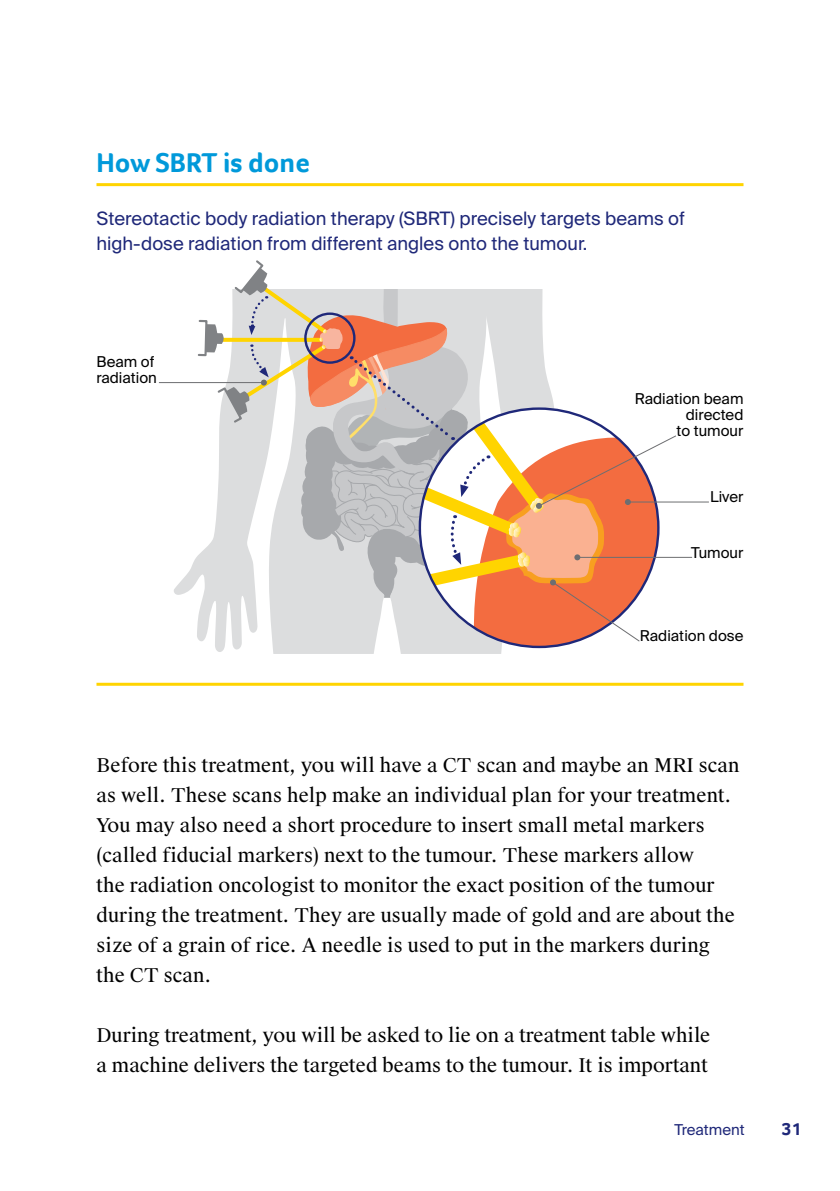
<style>
.page{position:relative;width:840px;height:1191px;background:#fff}
.page>*{position:absolute;margin:0;border:0;box-sizing:border-box;transform-origin:0 0}
.t1{font:700 28px "Foco CC";color:#0099da}
.t2{font:19px/30px "Suisse Works";letter-spacing:.005em;color:#000}
.t3{font:18.4px/25px "Suisse Intl";color:#1f2879}
.t4{font:700 18px "Foco CC";color:#1f2879}
.t5{font:15px/16px "Suisse Intl";color:#000;text-align:right}
.t6{font:15px "Suisse Intl";color:#1f2879}
</style>
<div class="page">
<svg style="left:173px;top:383px;width:382px;height:271px"></svg>
<hr style="left:96px;top:683px;width:647px;height:3px;background:#ffd400">
<hr style="left:96px;top:183px;width:647px;height:3px;background:#ffd400">
<hr style="left:627px;top:501px;width:81px;height:1px;background:#6d6e71">
<hr style="left:577px;top:557px;width:114px;height:1px;background:#6d6e71">
<hr style="left:159px;top:382px;width:105px;height:1px;background:#6d6e71">
<svg style="left:196px;top:260px;width:481px;height:387px"></svg>
<div style="left:304px;top:312px;width:51px;height:52px;border:2px solid #1f2879;border-radius:50%"></div>
<h1 class="t1" style="left:96px;top:144px;width:215px">How SBRT is done</h1>
<p class="t3" style="left:96px;top:206px;width:589px">Stereotactic body radiation therapy (SBRT) precisely targets beams of high-dose radiation from different angles onto the tumour.</p>
<p class="t5" style="left:96px;top:354px;width:62px;text-align:left">Beam of radiation</p>
<p class="t5" style="left:634px;top:391px;width:110px">Radiation beam directed<br>to tumour</p>
<p class="t5" style="left:709px;top:489px;width:35px">Liver</p>
<p class="t5" style="left:690px;top:544px;width:54px">Tumour</p>
<p class="t5" style="left:639px;top:628px;width:105px">Radiation dose</p>
<p class="t2" style="left:96px;top:750px;width:644px">Before this treatment, you will have a CT scan and maybe an MRI scan as well. These scans help make an individual plan for your treatment.<br>You may also need a short procedure to insert small metal markers (called fiducial markers) next to the tumour. These markers allow<br>the radiation oncologist to monitor the exact position of the tumour during the treatment. They are usually made of gold and are about the size of a grain of rice. A needle is used to put in the markers during the CT scan.</p>
<p class="t2" style="left:96px;top:1020px;width:615px">During treatment, you will be asked to lie on a treatment table while a machine delivers the targeted beams to the tumour. It is important</p>
<p class="t6" style="left:674px;top:1121px;width:72px">Treatment</p>
<p class="t4" style="left:781px;top:1117px;width:21px">31</p>
</div>
